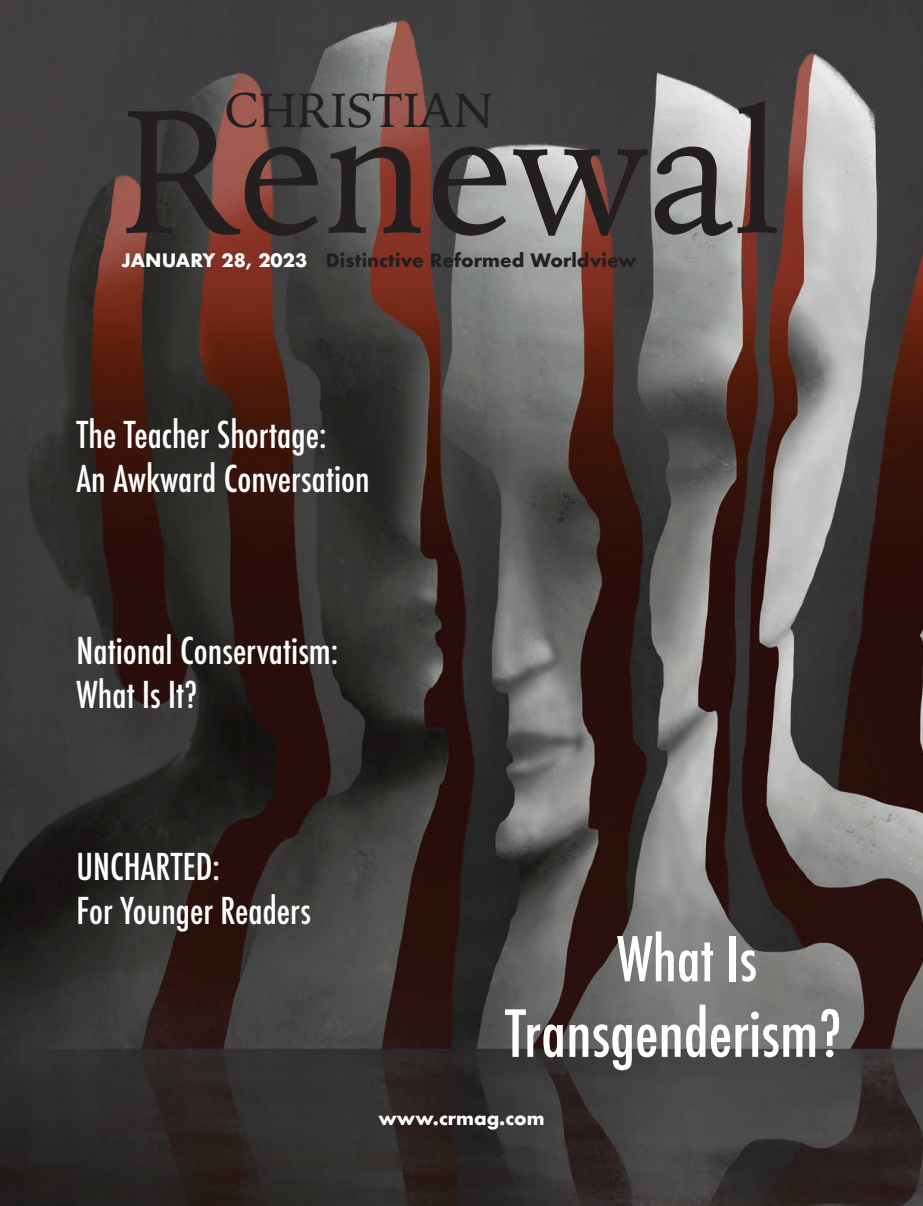
<style>
.page{position:relative;width:923px;height:1206px;background:#fff}
.page>*{position:absolute;margin:0;border:0;box-sizing:border-box;transform-origin:0 0}
.t1{font:175.5px "Iowan Old Style";color:#231f20}
.t2{font:500 condensed 63px "Futura";color:#fff}
.t3{font:500 condensed 60px "Futura";color:#fff}
.t4{font:48px "Iowan Old Style";color:#231f20}
.t5{font:500 condensed 36px/43.2px "Futura";color:#fff}
.t6{font:700 18px "Futura";color:#231f20}
.t7{font:700 18px "Futura";color:#fff}
.s1{color:#fff}
</style>
<div class="page">
<img style="left:0;top:0;width:922px;height:1206px">
<h3 class="t4" style="left:225px;top:67px;width:270px">CHRISTIAN</h3>
<h1 class="t1" style="left:120px;top:15px;width:666px">Renewal</h1>
<p class="t6" style="left:122px;top:247px;width:516px"><span class="s1">JANUARY 28, 2023</span> Distinctive Reformed Worldview</p>
<p class="t5" style="left:77px;top:414px;width:294px">The Teacher Shortage:<br>An Awkward Conversation</p>
<p class="t5" style="left:77px;top:630px;width:263px">National Conservatism:<br>What Is It?</p>
<p class="t5" style="left:77px;top:846px;width:236px">UNCHARTED:<br>For Younger Readers</p>
<h3 class="t3" style="left:617px;top:921px;width:142px">What Is</h3>
<h2 class="t2" style="left:505px;top:993px;width:338px">Transgenderism?</h2>
<p class="t7" style="left:378px;top:1105px;width:168px">www.crmag.com</p>
</div>
